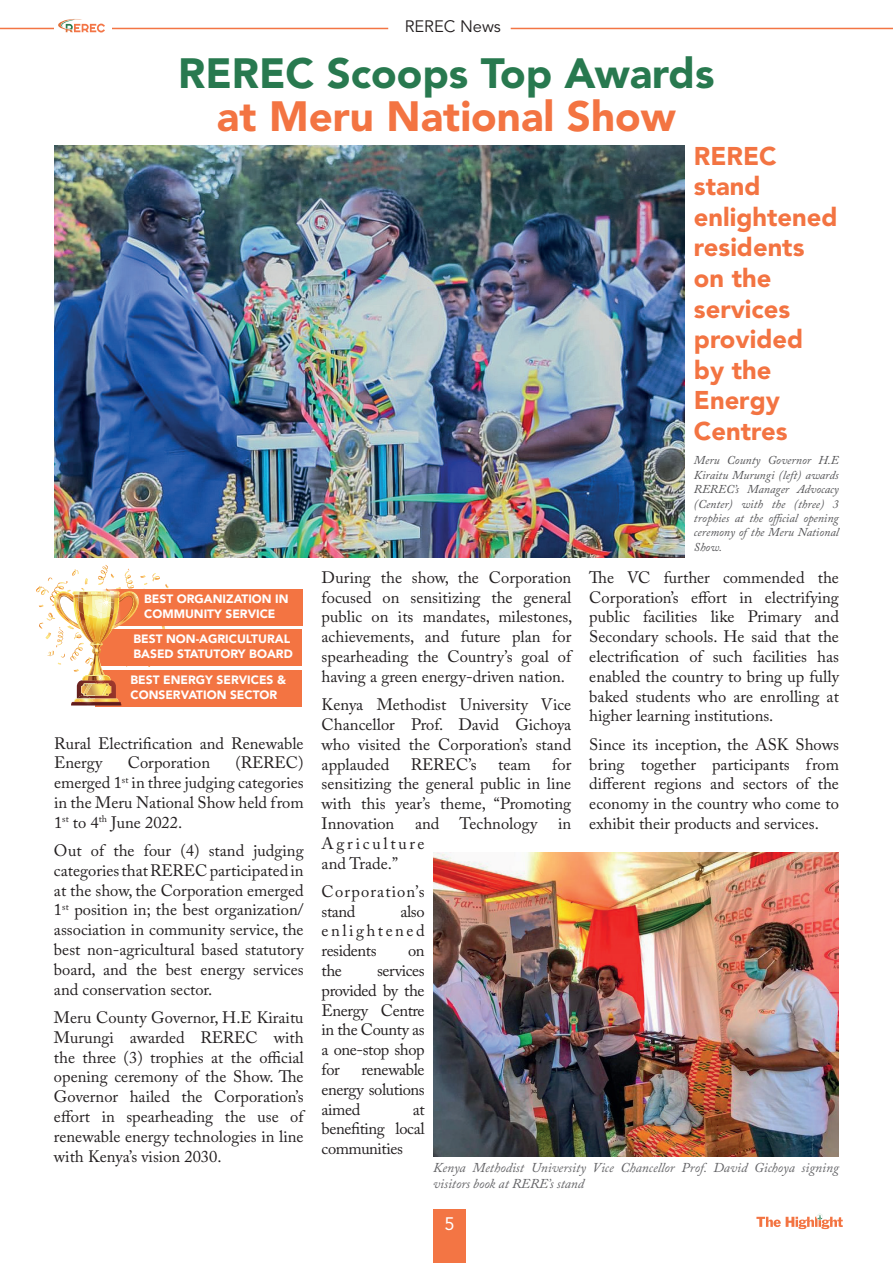
<style>
.page{position:relative;width:893px;height:1263px;background:#fff}
.page>*{position:absolute;margin:0;border:0;box-sizing:border-box;transform-origin:0 0}
.t1{font:900 42px "Avenir LT Std";color:#28794f}
.t2{font:900 42px "Avenir LT Std";color:#f37442}
.t3{font:900 25.5px/30.6px "Avenir LT Std";color:#f37442}
.t4{font:18px "Avenir LT Std";color:#fff}
.t5{font:16.5px/19.8px "Adobe Caslon Pro";color:#231f20;text-align:justify}
.t6{font:16.5px/19.8px "Adobe Caslon Pro";letter-spacing:.165em;color:#231f20}
.t7{font:16.5px/19.8px "Adobe Caslon Pro";letter-spacing:.07em;color:#231f20}
.t8{font:16.5px "Avenir LT Std";color:#231f20}
.t9{font:italic 13.5px/16.2px "Adobe Caslon Pro";color:#636366}
.t10{font:italic 12px/14.4px "Adobe Caslon Pro";color:#535355;text-align:justify}
.t11{font:900 12px/15px "Avenir LT Std";color:#fff}
</style>
<div class="page">
<div style="left:433px;top:1209px;width:33px;height:54px;background:#f37544"></div>
<svg style="left:756px;top:1214px;width:87px;height:15px"></svg>
<div style="left:96px;top:589px;width:207px;height:36px;background:#f37442"></div>
<div style="left:95px;top:629px;width:207px;height:37px;background:#f37442"></div>
<div style="left:95px;top:670px;width:207px;height:36px;background:#f37442"></div>
<hr style="left:0;top:28px;width:388px;height:1px;background:#f37544">
<hr style="left:511px;top:28px;width:382px;height:1px;background:#f37544">
<div style="left:54px;top:16px;width:57px;height:24px;background:#fff"></div>
<svg style="left:58px;top:19px;width:47px;height:14px"></svg>
<img style="left:54px;top:145px;width:630px;height:412px">
<img style="left:433px;top:852px;width:406px;height:305px">
<img style="left:36px;top:565px;width:141px;height:140px">
<p class="t8" style="left:405px;top:17px;width:98px">REREC News</p>
<h1 class="t1" style="left:178px;top:48px;width:538px">REREC Scoops Top Awards</h1>
<h1 class="t2" style="left:217px;top:91px;width:460px">at Meru National Show</h1>
<h2 class="t3" style="left:694px;top:140px;width:145px">REREC stand enlightened residents on the services provided by the<br>Energy<br>Centres</h2>
<p class="t11" style="left:144px;top:591px;width:146px">BEST ORGANIZATION IN<br>COMMUNITY SERVICE</p>
<p class="t11" style="left:134px;top:631px;width:161px">BEST NON-AGRICULTURAL<br>BASED STATUTORY BOARD</p>
<p class="t11" style="left:131px;top:672px;width:157px">BEST ENERGY SERVICES &amp;<br>CONSERVATION SECTOR</p>
<p class="t5" style="left:54px;top:733px;width:251px">Rural Electrification and Renewable<br>Energy</p>
<p class="t5" style="left:54px;top:753px;width:251px;text-indent:181px">(REREC) emerged 1<sup>st</sup> in three judging categories in the Meru National Show held from 1<sup>st</sup> to 4<sup>th</sup> June 2022.</p>
<p class="t5" style="left:54px;top:840px;width:251px">Out of the four (4) stand judging categories that REREC participated in at the show, the Corporation emerged 1<sup>st</sup> position in; the best organization/ association in community service, the best non-agricultural based statutory board, and the best energy services and conservation sector.</p>
<p class="t5" style="left:54px;top:1007px;width:251px">Meru County Governor, H.E Kiraitu Murungi awarded REREC with the three (3) trophies at the official opening ceremony of the Show. The Governor hailed the Corporation’s effort in spearheading the use of renewable energy technologies in line with Kenya’s vision 2030.</p>
<p class="t5" style="left:128px;top:753px;width:84px">Corporation</p>
<p class="t5" style="left:322px;top:567px;width:252px">During the show, the Corporation focused on sensitizing the general public on its mandates, milestones, achievements, and future plan for spearheading the Country’s goal of having a green energy-driven nation.</p>
<p class="t5" style="left:322px;top:694px;width:251px">Kenya Methodist University Vice Chancellor Prof. David Gichoya who visited the Corporation’s stand applauded</p>
<p class="t5" style="left:322px;top:754px;width:251px;text-indent:231px">for sensitizing the general public in line with this year’s theme, “Promoting Innovation</p>
<p class="t5" style="left:411px;top:754px;width:67px">REREC’s</p>
<p class="t5" style="left:498px;top:754px;width:34px">team</p>
<p class="t5" style="left:415px;top:813px;width:124px">and Technology</p>
<p class="t5" style="left:558px;top:813px;width:15px">in</p>
<p class="t6" style="left:322px;top:833px;width:104px">Agriculture and Trade.”</p>
<p class="t7" style="left:322px;top:881px;width:104px">Corporation’s stand</p>
<p class="t5" style="left:322px;top:901px;width:105px;text-indent:79px">also enlightened residents</p>
<p class="t5" style="left:408px;top:941px;width:18px">on</p>
<p class="t5" style="left:322px;top:960px;width:22px">the</p>
<p class="t5" style="left:322px;top:960px;width:105px;text-indent:56px">services provided by the Energy Centre in the County as a one-stop shop for</p>
<p class="t5" style="left:322px;top:1059px;width:105px;text-indent:40px">renewable energy solutions aimed</p>
<p class="t5" style="left:322px;top:1099px;width:105px;text-indent:91px">at benefiting local communities</p>
<p class="t10" style="left:694px;top:453px;width:146px">Meru County Governor H.E Kiraitu Murungi (left) awards REREC’s Manager Advocacy (Center) with the (three) 3 trophies at the official opening ceremony of the Meru National Show.</p>
<p class="t5" style="left:589px;top:567px;width:251px">The VC further commended the Corporation’s effort in electrifying public facilities like Primary and Secondary schools. He said that the electrification of such facilities has enabled the country to bring up fully baked students who are enrolling at higher learning institutions.</p>
<p class="t5" style="left:589px;top:734px;width:251px">Since its inception, the ASK Shows bring together participants from different regions and sectors of the economy in the country who come to exhibit their products and services.</p>
<p class="t9" style="left:433px;top:1159px;width:407px">Kenya Methodist University Vice Chancellor Prof. David Gichoya signing visitors book at RERE’s stand</p>
<p class="t4" style="left:444px;top:1213px;width:12px">5</p>
</div>
